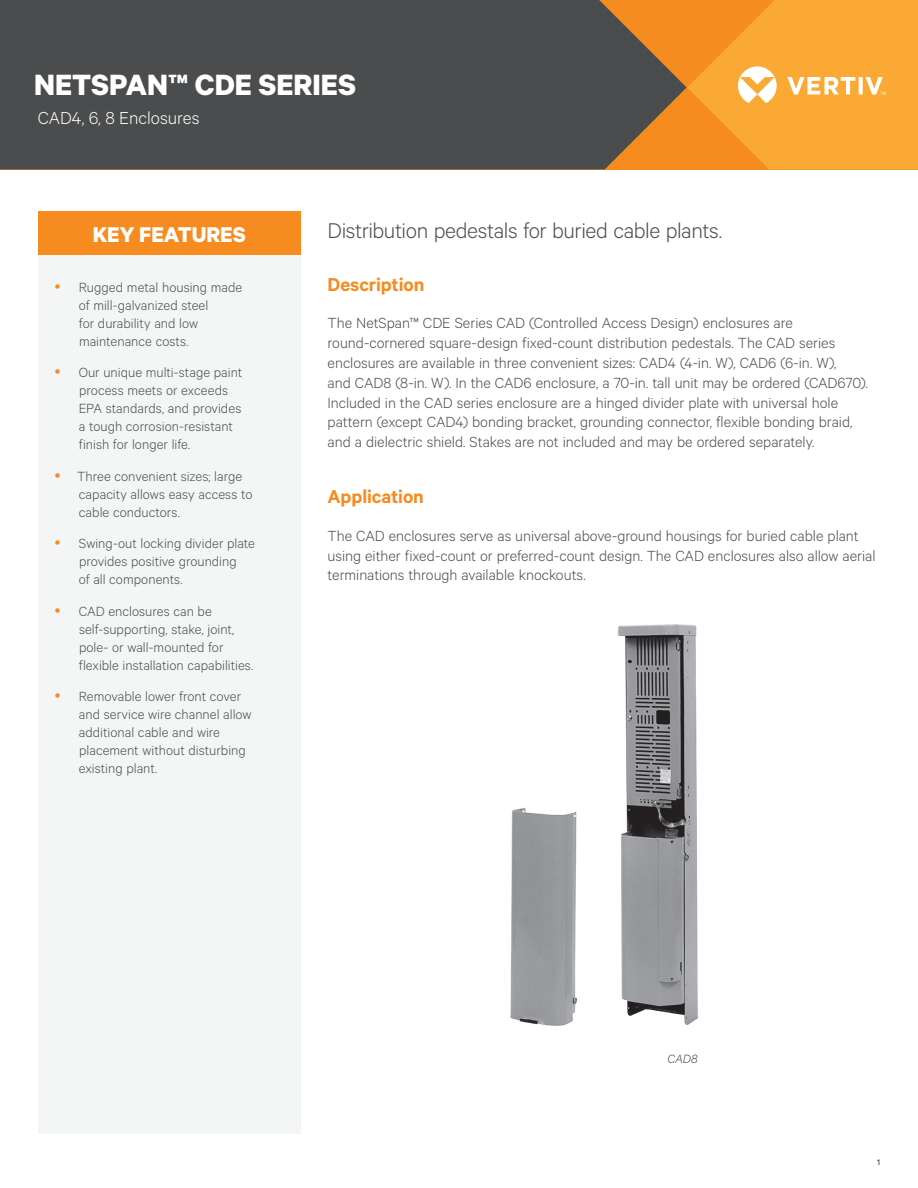
<style>
.page{position:relative;width:918px;height:1188px;background:#fff}
.page>*{position:absolute;margin:0;border:0;box-sizing:border-box;transform-origin:0 0}
.t1{font:700 33px "Calibre";color:#fff}
.t2{font:300 24px "Calibre";letter-spacing:-.015em;color:#4b4c4d}
.t3{font:700 24px "Calibre";color:#fff}
.t4{font:600 21px "Calibre";letter-spacing:-.005em;color:#f68b1f}
.t5{font:300 19.5px "Calibre";color:#fff}
.t6{font:300 16.5px/19.8px "Calibre";letter-spacing:-.005em;color:#4b4c4d}
.t7{font:300 15px/18px "Calibre";color:#4b4c4d}
.t8{font:italic 300 13.5px "Calibre";color:#4b4c4d}
.t9{font:9px "Calibre";color:#231f20}
</style>
<div class="page">
<div style="left:0;top:0;width:599px;height:170px;background:#4b4c4d"></div>
<svg style="left:599px;top:0;width:319px;height:170px;background:#e09638"></svg>
<div style="left:38px;top:254px;width:263px;height:880px;background:#f4f5f5"></div>
<div style="left:38px;top:211px;width:263px;height:43px;background:#f68b1f"></div>
<img style="left:510px;top:624px;width:188px;height:402px">
<h1 class="t1" style="left:34px;top:64px;width:323px">NETSPAN™ CDE SERIES</h1>
<p class="t5" style="left:38px;top:106px;width:163px">CAD4, 6, 8 Enclosures</p>
<h2 class="t3" style="left:93px;top:219px;width:155px">KEY FEATURES</h2>
<p class="t7" style="left:79px;top:277px;width:165px">Rugged metal housing made of mill-galvanized steel<br>for durability and low maintenance costs.</p>
<p class="t7" style="left:79px;top:363px;width:165px">Our unique multi-stage paint process meets or exceeds<br>EPA standards, and provides a tough corrosion-resistant finish for longer life.</p>
<p class="t7" style="left:77px;top:466px;width:177px">Three convenient sizes; large capacity allows easy access to cable conductors.</p>
<p class="t7" style="left:79px;top:534px;width:178px">Swing-out locking divider plate provides positive grounding<br>of all components.</p>
<p class="t7" style="left:79px;top:601px;width:176px">CAD enclosures can be self-supporting, stake, joint, pole- or wall-mounted for flexible installation capabilities.</p>
<p class="t7" style="left:79px;top:687px;width:174px">Removable lower front cover and service wire channel allow additional cable and wire placement without disturbing existing plant.</p>
<h2 class="t2" style="left:328px;top:217px;width:396px">Distribution pedestals for buried cable plants.</h2>
<p class="t4" style="left:328px;top:271px;width:98px">Description</p>
<p class="t6" style="left:328px;top:313px;width:542px">The NetSpan™ CDE Series CAD (Controlled Access Design) enclosures are round-cornered square-design fixed-count distribution pedestals. The CAD series enclosures are available in three convenient sizes: CAD4 (4-in. W), CAD6 (6-in. W),<br>and CAD8 (8-in. W). In the CAD6 enclosure, a 70-in. tall unit may be ordered (CAD670).<br>Included in the CAD series enclosure are a hinged divider plate with universal hole pattern (except CAD4) bonding bracket, grounding connector, flexible bonding braid, and a dielectric shield. Stakes are not included and may be ordered separately.</p>
<p class="t4" style="left:328px;top:484px;width:98px">Application</p>
<p class="t6" style="left:328px;top:525px;width:550px">The CAD enclosures serve as universal above-ground housings for buried cable plant using either fixed-count or preferred-count design. The CAD enclosures also allow aerial terminations through available knockouts.</p>
<p class="t8" style="left:667px;top:1051px;width:32px">CAD8</p>
<p class="t9" style="left:877px;top:1157px;width:4px">1</p>
</div>
